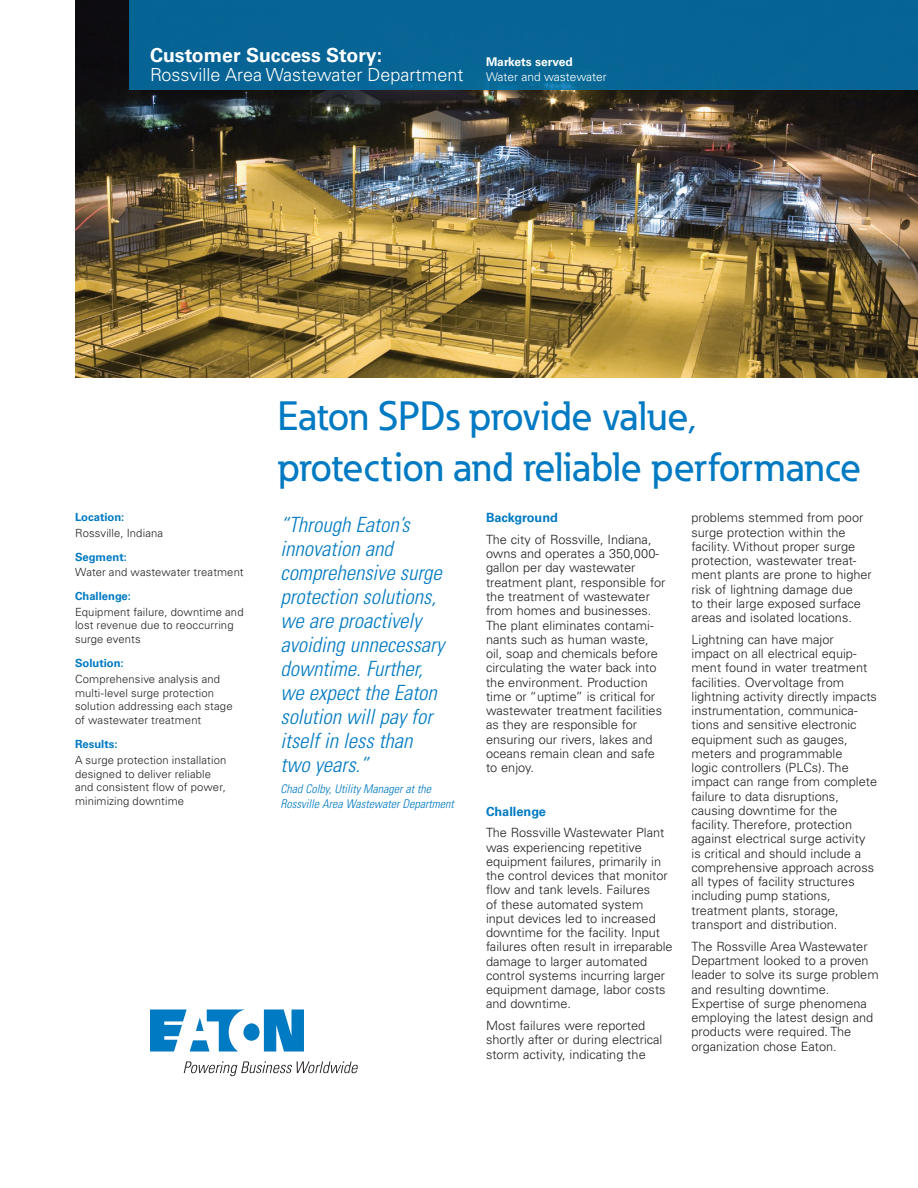
<style>
.page{position:relative;width:918px;height:1188px;background:#fff}
.page>*{position:absolute;margin:0;border:0;box-sizing:border-box;transform-origin:0 0}
.t1{font:500 40.5px/51px "Eaton";color:#007ac2}
.t2{font:italic 300 condensed 21px/24px "Univers LT Std";color:#007ac2}
.t3{font:700 19.5px "Univers LT Std";color:#fff}
.t4{font:300 18px "Univers LT Std";color:#fff}
.t5{font:300 12.75px/14.2px "Univers LT Std";color:#231f20}
.t6{font:700 12.75px "Univers LT Std";color:#007ac2}
.t7{font:italic 300 condensed 12px/15px "Univers LT Std";color:#007ac2}
.t8{font:300 12px "Univers LT Std";color:#fff}
.t9{font:700 12px "Univers LT Std";color:#fff}
.t10{font:300 11.25px/13.8px "Univers LT Std";letter-spacing:.01em;color:#231f20}
.t11{font:700 11.25px "Univers LT Std";color:#007ac2}
</style>
<div class="page">
<img style="left:75px;top:0;width:843px;height:378px">
<div style="left:129px;top:0;width:789px;height:90px;background:#076495"></div>
<svg style="left:150px;top:1010px;width:154px;height:42px"></svg>
<svg style="left:184px;top:1061px;width:174px;height:15px"></svg>
<h3 class="t3" style="left:150px;top:43px;width:234px">Customer Success Story:</h3>
<h3 class="t4" style="left:150px;top:64px;width:315px">Rossville Area Wastewater Department</h3>
<p class="t9" style="left:486px;top:55px;width:88px">Markets served</p>
<p class="t8" style="left:486px;top:70px;width:122px">Water and wastewater</p>
<p class="t11" style="left:75px;top:511px;width:51px">Location:</p>
<p class="t10" style="left:75px;top:526px;width:90px">Rossville, Indiana</p>
<p class="t11" style="left:75px;top:550px;width:53px">Segment:</p>
<p class="t10" style="left:75px;top:565px;width:170px">Water and wastewater treatment</p>
<p class="t11" style="left:75px;top:590px;width:58px">Challenge:</p>
<p class="t10" style="left:75px;top:605px;width:170px">Equipment failure, downtime and lost revenue due to reoccurring surge events</p>
<p class="t11" style="left:75px;top:657px;width:50px">Solution:</p>
<p class="t10" style="left:75px;top:672px;width:159px">Comprehensive analysis and multi-level surge protection solution addressing each stage of wastewater treatment</p>
<p class="t11" style="left:75px;top:738px;width:44px">Results:</p>
<p class="t10" style="left:75px;top:753px;width:153px">A surge protection installation designed to deliver reliable and consistent flow of power, minimizing downtime</p>
<h1 class="t1" style="left:278px;top:390px;width:585px">Eaton SPDs provide value, protection and reliable performance</h1>
<h2 class="t2" style="left:280px;top:513px;width:165px">“Through Eaton’s innovation and comprehensive surge protection solutions, we are proactively avoiding unnecessary downtime. Further, we expect the Eaton solution will pay for itself in less than two years.”</h2>
<p class="t7" style="left:280px;top:781px;width:175px">Chad Colby, Utility Manager at the<br>Rossville Area Wastewater Department</p>
<p class="t6" style="left:486px;top:510px;width:73px">Background</p>
<p class="t5" style="left:486px;top:532px;width:181px">The city of Rossville, Indiana, owns and operates a 350,000- gallon per day wastewater treatment plant, responsible for the treatment of wastewater from homes and businesses.<br>The plant eliminates contami&shy;nants such as human waste, oil, soap and chemicals before circulating the water back into the environment. Production time or “uptime” is critical for wastewater treatment facilities as they are responsible for ensuring our rivers, lakes and oceans remain clean and safe to enjoy.</p>
<p class="t6" style="left:486px;top:804px;width:61px">Challenge</p>
<p class="t5" style="left:486px;top:826px;width:188px">The Rossville Wastewater Plant was experiencing repetitive equipment failures, primarily in the control devices that monitor flow and tank levels. Failures<br>of these automated system input devices led to increased downtime for the facility. Input failures often result in irreparable damage to larger automated control systems incurring larger equipment damage, labor costs and downtime.</p>
<p class="t5" style="left:486px;top:1018px;width:178px">Most failures were reported shortly after or during electrical storm activity, indicating the</p>
<p class="t5" style="left:692px;top:511px;width:182px">problems stemmed from poor surge protection within the facility. Without proper surge protection, wastewater treat&shy;ment plants are prone to higher risk of lightning damage due<br>to their large exposed surface areas and isolated locations.</p>
<p class="t5" style="left:692px;top:632px;width:187px">Lightning can have major<br>impact on all electrical equip&shy;ment found in water treatment facilities. Overvoltage from lightning activity directly impacts instrumentation, communica&shy;tions and sensitive electronic equipment such as gauges, meters and programmable<br>logic controllers (PLCs). The impact can range from complete failure to data disruptions, causing downtime for the facility. Therefore, protection against electrical surge activity is critical and should include a comprehensive approach across all types of facility structures including pump stations, treatment plants, storage, transport and distribution.</p>
<p class="t5" style="left:692px;top:939px;width:189px">The Rossville Area Wastewater<br>Department looked to a proven leader to solve its surge problem and resulting downtime.<br>Expertise of surge phenomena employing the latest design and products were required. The organization chose Eaton.</p>
</div>
